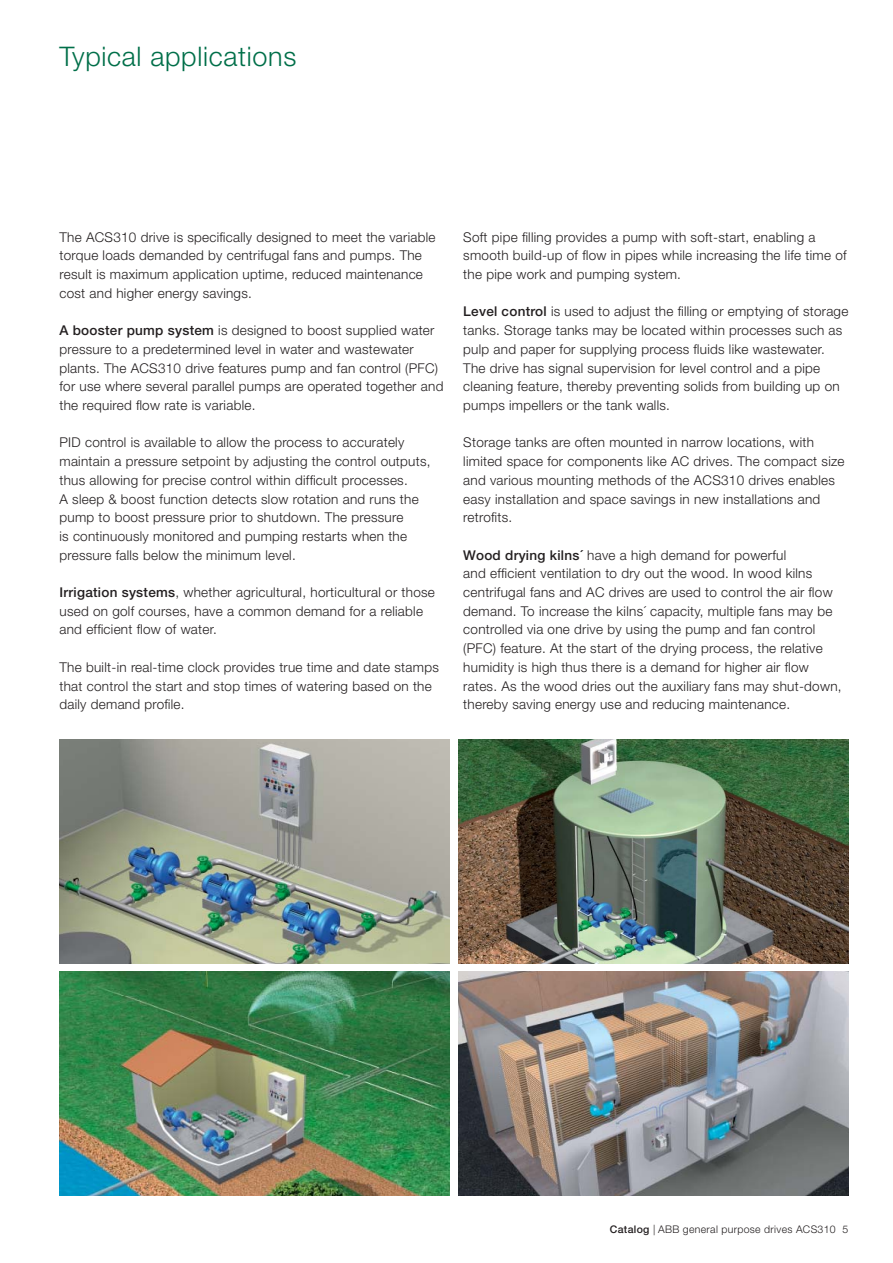
<style>
.page{position:relative;width:893px;height:1263px;background:#fff}
.page>*{position:absolute;margin:0;border:0;box-sizing:border-box;transform-origin:0 0}
.t1{font:300 27px "Helvetica Neue";letter-spacing:.025em;color:#006f49}
.t2{font:300 13.5px/18.8px "Helvetica Neue";letter-spacing:.02em;color:#231f20}
.t3{font:300 10.5px "Helvetica Neue";letter-spacing:.03em;color:#231f20}
.s1{font-weight:500}
</style>
<div class="page">
<img style="left:59px;top:971px;width:390px;height:225px">
<img style="left:458px;top:739px;width:391px;height:224px">
<img style="left:458px;top:971px;width:391px;height:225px">
<img style="left:59px;top:739px;width:390px;height:224px">
<h1 class="t1" style="left:59px;top:47px;width:238px">Typical applications</h1>
<p class="t2" style="left:59px;top:229px;width:378px">The ACS310 drive is specifically designed to meet the variable torque loads demanded by centrifugal fans and pumps. The result is maximum application uptime, reduced maintenance cost and higher energy savings.</p>
<p class="t2" style="left:59px;top:322px;width:385px"><span class="s1">A booster pump system</span> is designed to boost supplied water pressure to a predetermined level in water and wastewater plants. The ACS310 drive features pump and fan control (PFC) for use where several parallel pumps are operated together and the required flow rate is variable.</p>
<p class="t2" style="left:59px;top:434px;width:373px">PID control is available to allow the process to accurately maintain a pressure setpoint by adjusting the control outputs, thus allowing for precise control within difficult processes.<br>A sleep &amp; boost function detects slow rotation and runs the pump to boost pressure prior to shutdown. The pressure<br>is continuously monitored and pumping restarts when the pressure falls below the minimum level.</p>
<p class="t2" style="left:59px;top:584px;width:377px"><span class="s1">Irrigation systems</span>, whether agricultural, horticultural or those used on golf courses, have a common demand for a reliable and efficient flow of water.</p>
<p class="t2" style="left:59px;top:659px;width:381px">The built-in real-time clock provides true time and date stamps that control the start and stop times of watering based on the daily demand profile.</p>
<p class="t2" style="left:463px;top:229px;width:385px">Soft pipe filling provides a pump with soft-start, enabling a smooth build-up of flow in pipes while increasing the life time of the pipe work and pumping system.</p>
<p class="t2" style="left:463px;top:304px;width:387px"><span class="s1">Level control</span> is used to adjust the filling or emptying of storage tanks. Storage tanks may be located within processes such as pulp and paper for supplying process fluids like wastewater.<br>The drive has signal supervision for level control and a pipe cleaning feature, thereby preventing solids from building up on pumps impellers or the tank walls.</p>
<p class="t2" style="left:463px;top:434px;width:383px">Storage tanks are often mounted in narrow locations, with limited space for components like AC drives. The compact size and various mounting methods of the ACS310 drives enables easy installation and space savings in new installations and retrofits.</p>
<p class="t2" style="left:463px;top:547px;width:380px"><span class="s1">Wood drying kilns´</span> have a high demand for powerful<br>and efficient ventilation to dry out the wood. In wood kilns centrifugal fans and AC drives are used to control the air flow demand. To increase the kilns´ capacity, multiple fans may be controlled via one drive by using the pump and fan control (PFC) feature. At the start of the drying process, the relative humidity is high thus there is a demand for higher air flow rates. As the wood dries out the auxiliary fans may shut-down, thereby saving energy use and reducing maintenance.</p>
<p class="t3" style="left:610px;top:1226px;width:240px"><span class="s1">Catalog</span> | ABB general purpose drives ACS310 5</p>
</div>
